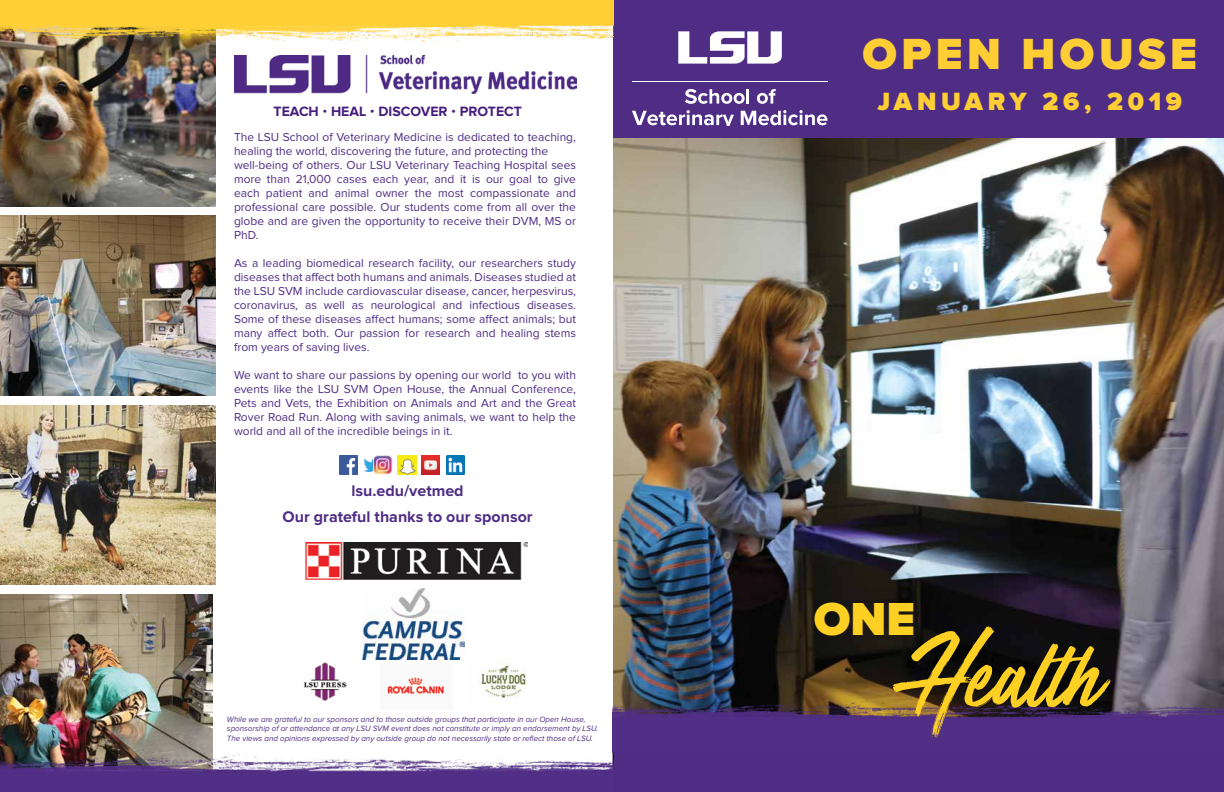
<style>
.page{position:relative;width:1224px;height:792px;background:#fff}
.page>*{position:absolute;margin:0;border:0;box-sizing:border-box;transform-origin:0 0}
.t1{font:100px "Mega Fresh";color:#fdd023}
.t2{font:900 48px "Proxima Nova";color:#fdd023}
.t3{font:900 45.1px "Proxima Nova";letter-spacing:.1em;color:#ffce35}
.t4{font:900 25.9px "Proxima Nova";letter-spacing:.18em;color:#ffce35}
.t5{font:700 16px/26.2px "Proxima Nova";color:#4f2d85;text-align:center}
.t6{font:700 14px "Proxima Nova";color:#461d7c}
.t7{font:12px/14px "Proxima Nova";color:#4f2d85;text-align:justify}
.t8{font:italic 8px/9.6px "Proxima Nova";color:#4f2d85}
.s1{font-weight:400}
</style>
<div class="page">
<img style="left:0;top:594px;width:213px;height:145px">
<img style="left:0;top:55px;width:215px;height:151px">
<div style="left:614px;top:752px;width:610px;height:40px;background:#4f2d85"></div>
<div style="left:613px;top:0;width:611px;height:138px;background:#4f2d85"></div>
<svg style="left:678px;top:31px;width:104px;height:33px"></svg>
<hr style="left:632px;top:81px;width:196px;height:1px;background:#fff">
<svg style="left:685px;top:89px;width:64px;height:15px"></svg>
<svg style="left:757px;top:89px;width:19px;height:15px"></svg>
<svg style="left:632px;top:110px;width:102px;height:16px"></svg>
<svg style="left:741px;top:110px;width:86px;height:15px"></svg>
<img style="left:363px;top:588px;width:102px;height:72px">
<img style="left:234px;top:55px;width:342px;height:38px">
<img style="left:363px;top:457px;width:11px;height:17px">
<img style="left:421px;top:456px;width:19px;height:18px">
<img style="left:374px;top:456px;width:18px;height:18px">
<img style="left:446px;top:456px;width:19px;height:18px">
<img style="left:339px;top:456px;width:19px;height:18px">
<img style="left:398px;top:456px;width:18px;height:18px">
<img style="left:0;top:739px;width:614px;height:53px">
<img style="left:0;top:0;width:614px;height:55px">
<img style="left:0;top:215px;width:215px;height:180px">
<img style="left:614px;top:139px;width:610px;height:546px">
<img style="left:0;top:405px;width:216px;height:180px">
<img style="left:304px;top:662px;width:43px;height:39px">
<img style="left:387px;top:677px;width:57px;height:17px">
<img style="left:479px;top:657px;width:47px;height:41px">
<img style="left:613px;top:685px;width:611px;height:67px">
<img style="left:305px;top:542px;width:223px;height:38px">
<p class="t6" style="left:274px;top:103px;width:250px">TEACH <span class="s1">•</span> HEAL <span class="s1">•</span> DISCOVER <span class="s1">•</span> PROTECT</p>
<p class="t7" style="left:234px;top:130px;width:344px;text-align:left">The LSU School of Veterinary Medicine is dedicated to teaching, healing the world, discovering the future, and protecting the well-being of others. Our LSU Veterinary Teaching Hospital sees more than 21,000 cases each year, and it is our goal to give each patient and animal owner the most compassionate and professional care possible. Our students come from all over the globe and are given the opportunity to receive their DVM, MS or PhD.</p>
<p class="t7" style="left:234px;top:256px;width:344px">As a leading biomedical research facility, our researchers study diseases that affect both humans and animals. Diseases studied at the LSU SVM include cardiovascular disease, cancer, herpesvirus, coronavirus, as well as neurological and infectious diseases.<br>Some of these diseases affect humans; some affect animals; but many affect both. Our passion for research and healing stems from years of saving lives.</p>
<p class="t7" style="left:234px;top:368px;width:344px">We want to share our passions by opening our world to you with events like the LSU SVM Open House, the Annual Conference, Pets and Vets, the Exhibition on Animals and Art and the Great Rover Road Run. Along with saving animals, we want to help the world and all of the incredible beings in it.</p>
<h3 class="t5" style="left:283px;top:478px;width:252px">lsu.edu/vetmed<br>Our grateful thanks to our sponsor</h3>
<p class="t8" style="left:227px;top:714px;width:373px">While we are grateful to our sponsors and to those outside groups that participate in our Open House, sponsorship of or attendance at any LSU SVM event does not constitute or imply an endorsement by LSU.<br>The views and opinions expressed by any outside group do not necessarily state or reflect those of LSU.</p>
<h3 class="t3" style="left:862px;top:27px;width:336px">OPEN HOUSE</h3>
<h3 class="t4" style="left:877px;top:86px;width:306px">JANUARY 26, 2019</h3>
<h2 class="t2" style="left:814px;top:591px;width:103px">ONE</h2>
<h1 class="t1" style="left:905px;top:612px;width:199px">Health</h1>
</div>
